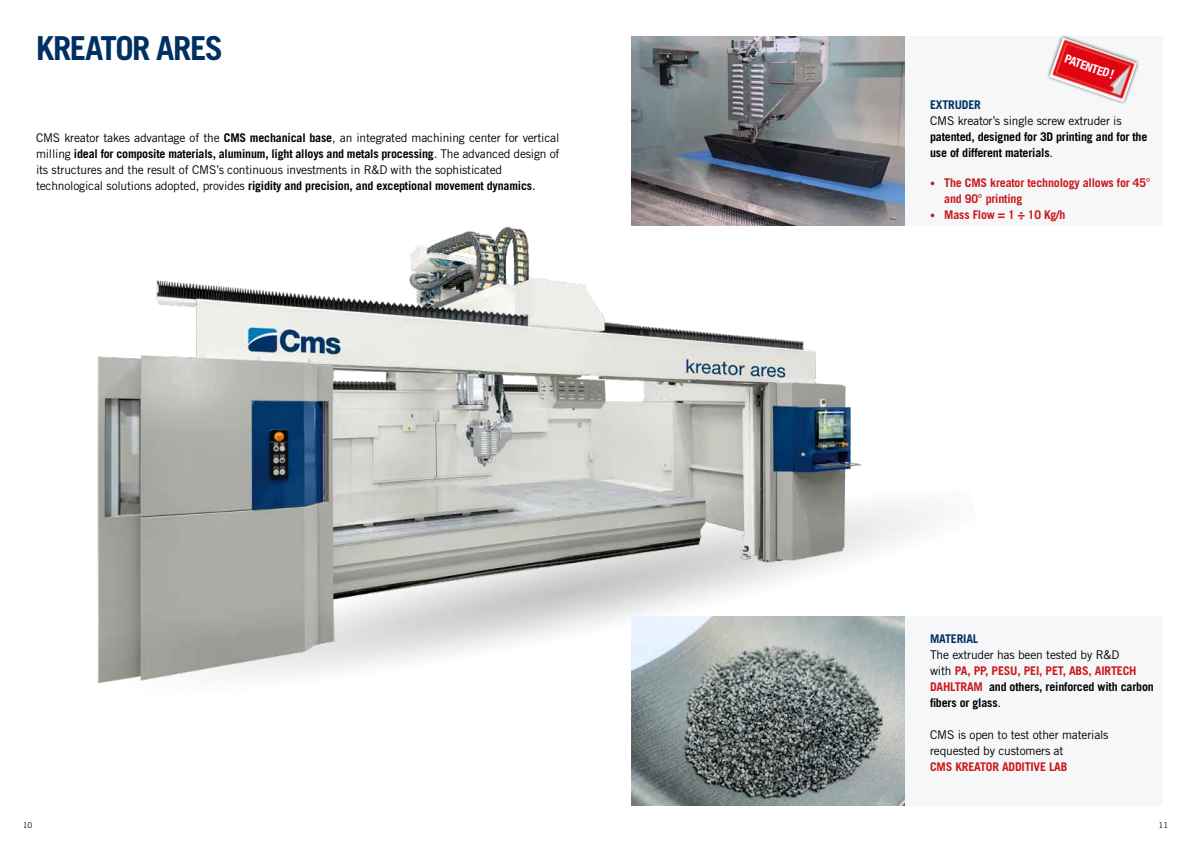
<style>
.page{position:relative;width:1191px;height:842px;background:#fff}
.page>*{position:absolute;margin:0;border:0;box-sizing:border-box;transform-origin:0 0}
.t1{font:700 33.1px "Trade Gothic LT Std";letter-spacing:-.045em;color:#003063}
.t2{font:12px/16px "Trade Gothic LT Std";letter-spacing:-.015em;color:#000}
.t3{font:700 12px/16px "Trade Gothic LT Std";letter-spacing:-.015em;color:#000}
.t4{font:700 12px/16px "Trade Gothic LT Std";letter-spacing:-.015em;color:#cd1719}
.t5{font:700 12px "Trade Gothic LT Std";letter-spacing:-.015em;color:#003063}
.t6{font:700 condensed 12px "Helvetica Neue LT Std";color:#fff}
.t7{font:8px "Trade Gothic LT Std";color:#000}
.s1{font-weight:700}
.s2{font-family:"Trade Gothic LT Std";font-stretch:normal;font-size:13px}
.s3{font-weight:400}
.s4{font-weight:400;font-size:10px}
.s5{color:#cd1719}
</style>
<div class="page">
<div style="left:631px;top:36px;width:532px;height:190px;background:#f5f7f9"></div>
<div style="left:631px;top:616px;width:532px;height:190px;background:#f5f7f9"></div>
<img style="left:97px;top:226px;width:785px;height:466px">
<img style="left:631px;top:36px;width:273px;height:190px">
<img style="left:631px;top:616px;width:273px;height:190px">
<svg style="left:1047px;top:35px;width:92px;height:69px"></svg>
<img style="left:1049px;top:38px;width:88px;height:64px">
<h1 class="t1" style="left:36px;top:28px;width:188px">KREATOR ARES</h1>
<p class="t2" style="left:36px;top:129px;width:525px">CMS kreator takes advantage of the <span class="s1">CMS mechanical base</span>, an integrated machining center for vertical milling <span class="s1">ideal for composite materials, aluminum, light alloys and metals processing</span>. The advanced design of its structures and the result of CMS’s continuous investments in R&amp;D with the sophisticated technological solutions adopted, provides <span class="s1">rigidity and precision, and exceptional movement dynamics</span>.</p>
<p class="t6" style="left:1067px;top:52px;width:53px;rotate:19deg">PATENTED <span class="s2">!</span></p>
<p class="t5" style="left:930px;top:97px;width:52px">EXTRUDER</p>
<p class="t2" style="left:930px;top:113px;width:193px">CMS kreator’s single screw extruder is</p>
<p class="t3" style="left:930px;top:128px;width:219px">patented, designed for 3D printing and for the use of different materials<span class="s3">.</span></p>
<p class="t4" style="left:944px;top:175px;width:208px;text-indent:-14px"><span class="s4">•</span> The CMS kreator technology allows for 45° and 90° printing</p>
<p class="t4" style="left:930px;top:207px;width:137px"><span class="s4">•</span> Mass Flow = 1 ÷ 10 Kg/h</p>
<p class="t5" style="left:930px;top:632px;width:50px">MATERIAL</p>
<p class="t3" style="left:930px;top:647px;width:225px"><span class="s3">The extruder has been tested by R&amp;D<br>with</span> <span class="s5">PA, PP, PESU, PEI, PET, ABS, AIRTECH DAHLTRAM</span> and others, reinforced with carbon fibers or glass<span class="s3">.</span></p>
<p class="t2" style="left:930px;top:727px;width:180px">CMS is open to test other materials requested by customers at</p>
<p class="t4" style="left:930px;top:759px;width:139px">CMS KREATOR ADDITIVE LAB</p>
<p class="t7" style="left:23px;top:820px;width:11px">10</p>
<p class="t7" style="left:1158px;top:820px;width:11px">11</p>
</div>
